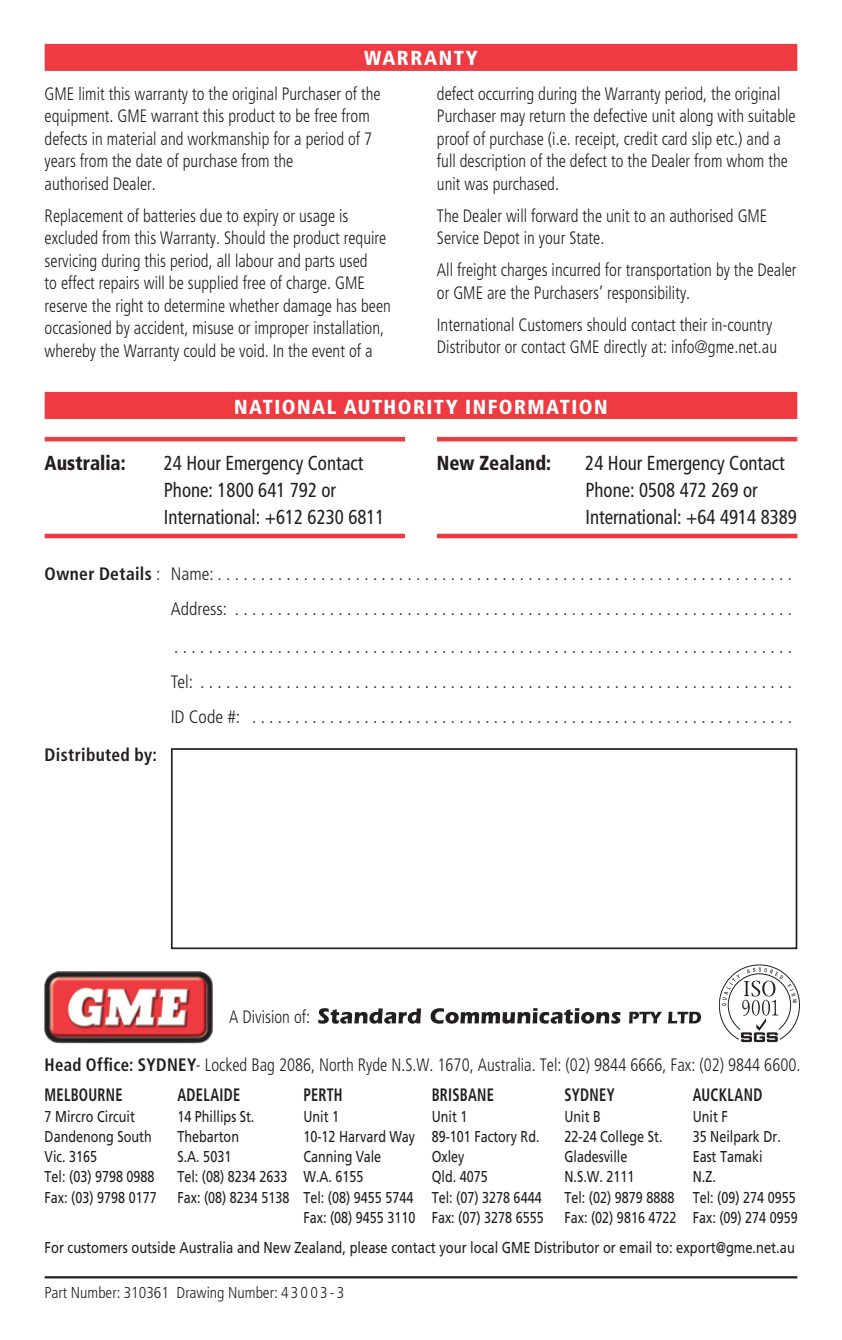
<style>
.page{position:relative;width:842px;height:1340px;background:#fff}
.page>*{position:absolute;margin:0;border:0;box-sizing:border-box;transform-origin:0 0}
.t1{font:condensed 20.25px/27px "Frutiger LT";color:#231f20;scale:.93 1}
.Main_Title{font:900 condensed 20.25px "Frutiger LT";letter-spacing:.075em;color:#fff}
.t2{font:900 condensed 20.25px "Frutiger LT";color:#231f20;scale:.93 1}
.Body{font:300 condensed 18px/22.5px "Frutiger LT";color:#231f20;scale:.93 1}
.Contents{font:300 condensed 18px "Frutiger LT";color:#231f20}
.Body-2{font:700 condensed 18px "Frutiger LT";letter-spacing:.02em;color:#231f20;scale:.8 1}
.Body-3{font:700 condensed 18px "Frutiger LT";letter-spacing:.02em;color:#231f20;scale:.93 1}
.Contents-2{font:700 condensed 18px "Frutiger LT";color:#231f20}
.Body-4{font:15.75px "Frutiger LT";color:#231f20;scale:.8 1}
.Body-5{font:15.75px "Frutiger LT";color:#231f20;scale:.82 1}
.t3{font:300 condensed 15.75px "Frutiger LT";color:#231f20}
.s1{font-weight:700}
</style>
<div class="page">
<hr style="left:45px;top:437px;width:360px;height:4px;background:#ee3a41">
<hr style="left:45px;top:534px;width:360px;height:4px;background:#ee3a41">
<hr style="left:437px;top:437px;width:360px;height:4px;background:#ee3a41">
<hr style="left:437px;top:534px;width:360px;height:4px;background:#ee3a41">
<div style="left:45px;top:44px;width:752px;height:27px;background:#ee3a41"></div>
<div style="left:45px;top:392px;width:752px;height:27px;background:#ee3a41"></div>
<svg style="left:318px;top:1008px;width:383px;height:15px"></svg>
<div style="left:211px;top:1150px;width:6px;height:12px;border:1px solid #fff;border-radius:50%"></div>
<div style="left:212px;top:1151px;width:4px;height:10px;border:1px solid #fff;border-radius:50%"></div>
<svg style="left:719px;top:964px;width:81px;height:78px"></svg>
<img style="left:45px;top:971px;width:168px;height:73px">
<hr style="left:45px;top:1276px;width:752px;height:2px;background:#231f20">
<div style="left:171px;top:748px;width:626px;height:201px;border:2px solid #231f20"></div>
<p class="Main_Title" style="left:364px;top:46px;width:115px">WARRANTY</p>
<p class="Body" style="left:45px;top:82px;width:363px">GM E limit this warranty to the original Purchaser of the equipment. GM E warrant this product to be free from defects in material and workmanship for a period of 7 years from the date of purchase from the<br>authorised Dealer.</p>
<p class="Body" style="left:45px;top:204px;width:374px">Replacement of batteries due to expiry or usage is excluded from this Warranty. Should the product require servicing during this period, all labour and parts used<br>to effect repairs will be supplied free of charge. GM E reserve the right to determine whether damage has been occasioned by accident, misuse or improper installation, whereby the Warranty could be void. I n the event of a</p>
<p class="Body" style="left:437px;top:82px;width:387px">defect occurring during the Warranty period, the original Purchaser may return the defective unit along with suitable proof of purchase (i. e. receipt, credit card slip etc.) and a full description of the defect to the Dealer from whom the unit was purchased.</p>
<p class="Body" style="left:437px;top:204px;width:357px">The Dealer will forward the unit to an authorised GM E<br>Service Depot in your State.</p>
<p class="Body" style="left:437px;top:259px;width:388px">All freight charges incurred for transportation by the Dealer or GM E are the Purchasers’ responsibility.</p>
<p class="Body" style="left:437px;top:314px;width:367px">I nternational Customers should contact their in-country<br>Distributor or contact GM E directly at: info@gme. net.au</p>
<p class="Main_Title" style="left:234px;top:394px;width:359px">NATIONAL AUTHORITY IN FORMATION</p>
<p class="t2" style="left:45px;top:451px;width:89px">AUSTRALIA:</p>
<p class="t1" style="left:164px;top:449px;width:239px">24 Hour Emergency Contact<br>Phone: 1800 641 792 or<br>International: +612 6230 6811</p>
<p class="t2" style="left:437px;top:451px;width:124px">NEW ZEALAND:</p>
<p class="t1" style="left:585px;top:449px;width:229px">24 Hour Emergency Contact<br>Phone: 0508 472 269 or<br>International: +64 4914 8389</p>
<p class="Contents" style="left:45px;top:563px;width:749px"><span class="s1">OWNER DETAILS</span> : Name: ...................................................................</p>
<p class="Contents" style="left:171px;top:599px;width:623px">Address: .................................................................</p>
<p class="Contents" style="left:174px;top:636px;width:619px">........................................................................</p>
<p class="Contents" style="left:171px;top:671px;width:623px">Tel: .....................................................................</p>
<p class="Contents" style="left:171px;top:707px;width:623px">ID Code #: ...............................................................</p>
<p class="Contents-2" style="left:45px;top:744px;width:114px">DISTRIBUTED BY:</p>
<p class="Body" style="left:229px;top:1006px;width:89px">A Division of:</p>
<p class="Body-3" style="left:45px;top:1054px;width:112px">HEAD OFFICE: SYDNEY</p>
<p class="Body" style="left:196px;top:1054px;width:649px">- Locked Bag 2086, North Ryde N.S.W. 1 670, Australia. Tel: (02) 9844 6666, Fax: (02) 9844 6600.</p>
<p class="Body-2" style="left:45px;top:1084px;width:139px">MELBOURNE A</p>
<p class="Body-2" style="left:187px;top:1084px;width:113px">DELAIDE P</p>
<p class="Body-2" style="left:311px;top:1084px;width:41px">ERTH</p>
<p class="Body-2" style="left:432px;top:1084px;width:127px">BRISBANE S</p>
<p class="Body-2" style="left:572px;top:1084px;width:55px">YDNEY</p>
<p class="Body-2" style="left:693px;top:1084px;width:89px">AUCKLAND</p>
<p class="Body-4" style="left:45px;top:1106px;width:114px">7 Mircro Circuit</p>
<p class="Body-4" style="left:177px;top:1106px;width:98px">14 Phillips St.</p>
<p class="Body-4" style="left:303px;top:1106px;width:46px">Unit 1</p>
<p class="Body-4" style="left:432px;top:1106px;width:46px">Unit 1</p>
<p class="Body-4" style="left:564px;top:1106px;width:47px">Unit B</p>
<p class="Body-4" style="left:693px;top:1106px;width:45px">Unit F</p>
<p class="Body-4" style="left:45px;top:1127px;width:135px">Dandenong South</p>
<p class="Body-4" style="left:177px;top:1127px;width:79px">Thebarton</p>
<p class="Body-4" style="left:303px;top:1127px;width:297px">10-12 Harvard Way 89-101 Factory Rd.</p>
<p class="Body-4" style="left:564px;top:1127px;width:124px">22-24 College St.</p>
<p class="Body-4" style="left:693px;top:1127px;width:112px">35 Neilpark Dr.</p>
<p class="Body-4" style="left:45px;top:1147px;width:67px">Vic. 3165</p>
<p class="Body-4" style="left:177px;top:1147px;width:69px">S.A. 5031</p>
<p class="Body-4" style="left:303px;top:1147px;width:99px">Canning Vale</p>
<p class="Body-4" style="left:432px;top:1147px;width:43px">Oxley</p>
<p class="Body-4" style="left:564px;top:1147px;width:80px">Gladesville</p>
<p class="Body-4" style="left:693px;top:1147px;width:89px">East Tamaki</p>
<p class="Body-4" style="left:45px;top:1167px;width:139px">Tel: (03) 9798 0988</p>
<p class="Body-4" style="left:177px;top:1167px;width:234px">Tel: (08) 8234 2633 W.A. 6155</p>
<p class="Body-4" style="left:432px;top:1167px;width:72px">Qld. 4075</p>
<p class="Body-4" style="left:564px;top:1167px;width:89px">N.S.W. 2111</p>
<p class="Body-4" style="left:693px;top:1167px;width:30px">N.Z.</p>
<p class="Body-4" style="left:45px;top:1187px;width:142px">Fax: (03) 9798 0177</p>
<p class="Body-4" style="left:177px;top:1187px;width:457px">Fax: (08) 8234 5138 Tel: (08) 9455 5744 Tel: (07) 3278 6444</p>
<p class="Body-4" style="left:564px;top:1187px;width:291px">Tel: (02) 9879 8888 Tel: (09) 274 0955</p>
<p class="Body-4" style="left:303px;top:1208px;width:302px">Fax: (08) 9455 3110 Fax: (07) 3278 6555</p>
<p class="Body-4" style="left:564px;top:1208px;width:293px">Fax: (02) 9816 4722 Fax: (09) 274 0959</p>
<p class="Body-5" style="left:45px;top:1237px;width:916px">For customers outside Australia and New Zealand, please contact your local GME Distributor or email to: export@gme.net.au</p>
<p class="t3" style="left:45px;top:1283px;width:301px">Part Number: 31 0361 Drawing Number: 4 3 0 0 3 - 3</p>
</div>
